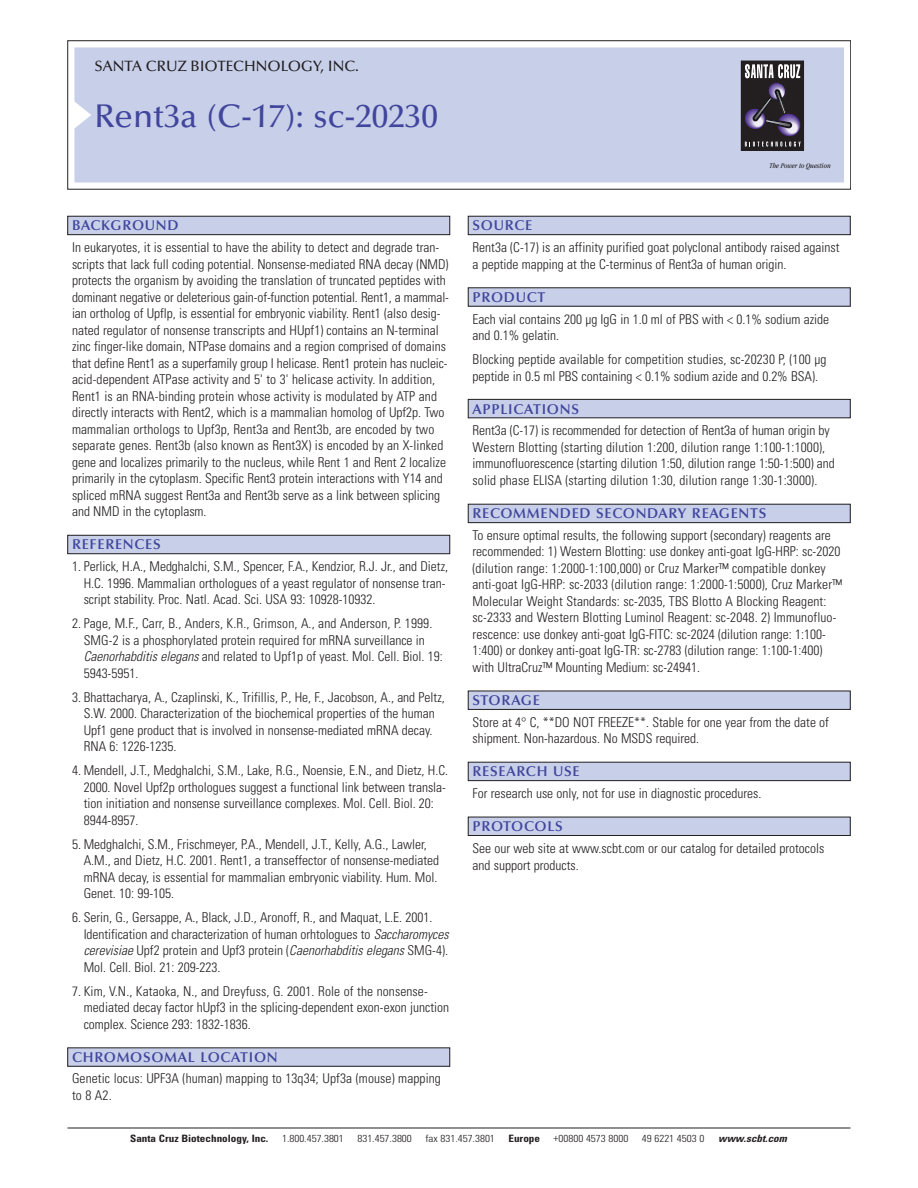
<style>
.page{position:relative;width:918px;height:1188px;background:#fff}
.page>*{position:absolute;margin:0;border:0;box-sizing:border-box;transform-origin:0 0}
.t1{font:500 33px "Optima";color:#41459c}
.t2{font:500 15px "Optima";color:#231f20}
.t3{font:600 14.25px "Optima";letter-spacing:.05em;color:#41459c}
.t4{font:300 condensed 13.5px/16.5px "Univers";color:#231f20}
.t5{font:300 condensed 10.2px "Univers";color:#231f20;scale:1.1 1}
.t6{font:700 condensed 10.2px "Univers";color:#231f20;scale:1.1 1}
.t7{font:italic 700 condensed 10.2px "Univers";color:#231f20;scale:1.1 1}
.t8{font:italic condensed 7.5px "Garamond";color:#231f20}
.s1{font-style:italic}
</style>
<div class="page">
<div style="left:74px;top:47px;width:770px;height:135px;background:#c7cfe9"></div>
<div style="left:741px;top:61px;width:62px;height:89px;background:#231f20"></div>
<div style="left:741px;top:61px;width:63px;height:90px;border:1px solid #231f20"></div>
<svg style="left:741px;top:64px;width:64px;height:83px"></svg>
<hr style="left:68px;top:1128px;width:782px;height:1px;background:#231f20">
<div style="left:468px;top:817px;width:382px;height:19px;background:#c7cfe9"></div>
<div style="left:468px;top:817px;width:382px;height:19px;border:1px solid #231f20"></div>
<div style="left:468px;top:504px;width:382px;height:19px;background:#c7cfe9"></div>
<div style="left:468px;top:504px;width:382px;height:19px;border:1px solid #231f20"></div>
<div style="left:468px;top:691px;width:382px;height:18px;background:#c7cfe9"></div>
<div style="left:468px;top:691px;width:382px;height:19px;border:1px solid #231f20"></div>
<div style="left:468px;top:762px;width:382px;height:19px;background:#c7cfe9"></div>
<div style="left:468px;top:762px;width:382px;height:19px;border:1px solid #231f20"></div>
<div style="left:468px;top:399px;width:382px;height:19px;background:#c7cfe9"></div>
<div style="left:468px;top:399px;width:382px;height:19px;border:1px solid #231f20"></div>
<div style="left:468px;top:216px;width:382px;height:19px;background:#c7cfe9"></div>
<div style="left:468px;top:216px;width:382px;height:19px;border:1px solid #231f20"></div>
<div style="left:468px;top:288px;width:382px;height:18px;background:#c7cfe9"></div>
<div style="left:68px;top:216px;width:382px;height:19px;background:#c7cfe9"></div>
<div style="left:68px;top:216px;width:382px;height:19px;border:1px solid #231f20"></div>
<div style="left:68px;top:535px;width:382px;height:19px;background:#c7cfe9"></div>
<div style="left:68px;top:535px;width:382px;height:19px;border:1px solid #231f20"></div>
<div style="left:68px;top:1048px;width:382px;height:18px;background:#c7cfe9"></div>
<div style="left:68px;top:1048px;width:382px;height:19px;border:1px solid #231f20"></div>
<p class="t2" style="left:94px;top:60px;width:266px">SANTA CRUZ BIOTECHNOLOGY, INC.</p>
<h1 class="t1" style="left:94px;top:103px;width:345px">Rent3a (C-17): sc-20230</h1>
<p class="t3" style="left:72px;top:220px;width:108px">BACKGROUND</p>
<p class="t4" style="left:72px;top:241px;width:378px">In eukaryotes, it is essential to have the ability to detect and degrade tran&shy;scripts that lack full coding potential. Nonsense-mediated RNA decay (NMD) protects the organism by avoiding the translation of truncated peptides with dominant negative or deleterious gain-of-function potential. Rent1, a mammal&shy;ian ortholog of Upflp, is essential for embryonic viability. Rent1 (also desig&shy;nated regulator of nonsense transcripts and HUpf1) contains an N-terminal zinc finger-like domain, NTPase domains and a region comprised of domains that define Rent1 as a superfamily group I helicase. Rent1 protein has nucleic&shy;acid-dependent ATPase activity and 5' to 3' helicase activity. In addition, Rent1 is an RNA-binding protein whose activity is modulated by ATP and directly interacts with Rent2, which is a mammalian homolog of Upf2p. Two mammalian orthologs to Upf3p, Rent3a and Rent3b, are encoded by two separate genes. Rent3b (also known as Rent3X) is encoded by an X-linked gene and localizes primarily to the nucleus, while Rent 1 and Rent 2 localize primarily in the cytoplasm. Specific Rent3 protein interactions with Y14 and spliced mRNA suggest Rent3a and Rent3b serve as a link between splicing and NMD in the cytoplasm.</p>
<p class="t3" style="left:72px;top:538px;width:90px">REFERENCES</p>
<p class="t4" style="left:84px;top:559px;width:366px;text-indent:-12px">1. Perlick, H.A., Medghalchi, S.M., Spencer, F.A., Kendzior, R.J. Jr., and Dietz,<br>H.C. 1996. Mammalian orthologues of a yeast regulator of nonsense tran&shy;script stability. Proc. Natl. Acad. Sci. USA 93: 10928-10932.</p>
<p class="t4" style="left:84px;top:616px;width:361px;text-indent:-12px">2. Page, M.F., Carr, B., Anders, K.R., Grimson, A., and Anderson, P. 1999.<br>SMG-2 is a phosphorylated protein required for mRNA surveillance in <span class="s1">Caenorhabditis elegans</span>and related to Upf1p of yeast. Mol. Cell. Biol. 19:<br>5943-5951.</p>
<p class="t4" style="left:84px;top:690px;width:363px;text-indent:-12px">3. Bhattacharya, A., Czaplinski, K., Trifillis, P., He, F., Jacobson, A., and Peltz, S.W. 2000. Characterization of the biochemical properties of the human Upf1 gene product that is involved in nonsense-mediated mRNA decay.<br>RNA 6: 1226-1235.</p>
<p class="t4" style="left:84px;top:763px;width:366px;text-indent:-12px">4. Mendell, J.T., Medghalchi, S.M., Lake, R.G., Noensie, E.N., and Dietz, H.C.<br>2000. Novel Upf2p orthologues suggest a functional link between transla&shy;tion initiation and nonsense surveillance complexes. Mol. Cell. Biol. 20:<br>8944-8957.</p>
<p class="t4" style="left:84px;top:837px;width:357px;text-indent:-12px">5. Medghalchi, S.M., Frischmeyer, P.A., Mendell, J.T., Kelly, A.G., Lawler, A.M., and Dietz, H.C. 2001. Rent1, a transeffector of nonsense-mediated mRNA decay, is essential for mammalian embryonic viability. Hum. Mol.<br>Genet. 10: 99-105.</p>
<p class="t4" style="left:84px;top:910px;width:369px;text-indent:-12px">6. Serin, G., Gersappe, A., Black, J.D., Aronoff, R., and Maquat, L.E. 2001.<br>Identification and characterization of human orhtologues to <span class="s1">Saccharomyces cerevisiae</span>Upf2 protein and Upf3 protein (<span class="s1">Caenorhabditis elegans</span>SMG-4).<br>Mol. Cell. Biol. 21: 209-223.</p>
<p class="t4" style="left:84px;top:984px;width:367px;text-indent:-12px">7. Kim, V.N., Kataoka, N., and Dreyfuss, G. 2001. Role of the nonsense&shy;mediated decay factor hUpf3 in the splicing-dependent exon-exon junction complex. Science 293: 1832-1836.</p>
<p class="t3" style="left:72px;top:1051px;width:207px">CHROMOSOMAL LOCATION</p>
<p class="t4" style="left:72px;top:1072px;width:370px">Genetic locus: UPF3A (human) mapping to 13q34; Upf3a (mouse) mapping to 8 A2.</p>
<p class="t8" style="left:769px;top:163px;width:63px">The Power to Question</p>
<p class="t3" style="left:473px;top:220px;width:61px">SOURCE</p>
<p class="t4" style="left:473px;top:241px;width:369px">Rent3a (C-17) is an affinity purified goat polyclonal antibody raised against a peptide mapping at the C-terminus of Rent3a of human origin.</p>
<p class="t3" style="left:473px;top:291px;width:74px">PRODUCT</p>
<p class="t4" style="left:473px;top:312px;width:358px">Each vial contains 200 µg IgG in 1.0 ml of PBS with &lt; 0.1% sodium azide and 0.1% gelatin.</p>
<p class="t4" style="left:473px;top:352px;width:355px">Blocking peptide available for competition studies, sc-20230 P, (100 µg peptide in 0.5 ml PBS containing &lt; 0.1% sodium azide and 0.2% BSA).</p>
<p class="t3" style="left:473px;top:403px;width:108px">APPLICATIONS</p>
<p class="t4" style="left:473px;top:424px;width:364px">Rent3a (C-17) is recommended for detection of Rent3a of human origin by Western Blotting (starting dilution 1:200, dilution range 1:100-1:1000), immunofluorescence (starting dilution 1:50, dilution range 1:50-1:500) and solid phase ELISA (starting dilution 1:30, dilution range 1:30-1:3000).</p>
<p class="t3" style="left:473px;top:507px;width:295px">RECOMMENDED SECONDARY REAGENTS</p>
<p class="t4" style="left:473px;top:528px;width:371px">To ensure optimal results, the following support (secondary) reagents are recommended: 1) Western Blotting: use donkey anti-goat IgG-HRP: sc-2020 (dilution range: 1:2000-1:100,000) or Cruz Marker™ compatible donkey anti-goat IgG-HRP: sc-2033 (dilution range: 1:2000-1:5000), Cruz Marker™ Molecular Weight Standards: sc-2035, TBS Blotto A Blocking Reagent: sc-2333 and Western Blotting Luminol Reagent: sc-2048. 2) Immunofluo&shy;rescence: use donkey anti-goat IgG-FITC: sc-2024 (dilution range: 1:100- 1:400) or donkey anti-goat IgG-TR: sc-2783 (dilution range: 1:100-1:400) with UltraCruz™ Mounting Medium: sc-24941.</p>
<p class="t3" style="left:473px;top:694px;width:69px">STORAGE</p>
<p class="t4" style="left:473px;top:715px;width:358px">Store at 4° C, **DO NOT FREEZE**. Stable for one year from the date of shipment. Non-hazardous. No MSDS required.</p>
<p class="t3" style="left:473px;top:766px;width:109px">RESEARCH USE</p>
<p class="t4" style="left:473px;top:787px;width:290px">For research use only, not for use in diagnostic procedures.</p>
<p class="t3" style="left:473px;top:820px;width:92px">PROTOCOLS</p>
<p class="t4" style="left:473px;top:841px;width:353px">See our web site at www.scbt.com or our catalog for detailed protocols and support products.</p>
<p class="t6" style="left:130px;top:1135px;width:127px">Santa Cruz Biotechnology, Inc.</p>
<p class="t5" style="left:282px;top:1135px;width:58px">1.800.457.3801</p>
<p class="t5" style="left:357px;top:1135px;width:51px">831.457.3800</p>
<p class="t5" style="left:425px;top:1135px;width:65px">fax 831.457.3801</p>
<p class="t6" style="left:508px;top:1135px;width:30px">Europe</p>
<p class="t5" style="left:554px;top:1135px;width:69px">+00800 4573 8000</p>
<p class="t5" style="left:642px;top:1135px;width:58px">49 6221 4503 0</p>
<p class="t7" style="left:718px;top:1135px;width:66px">www.scbt.com</p>
</div>
